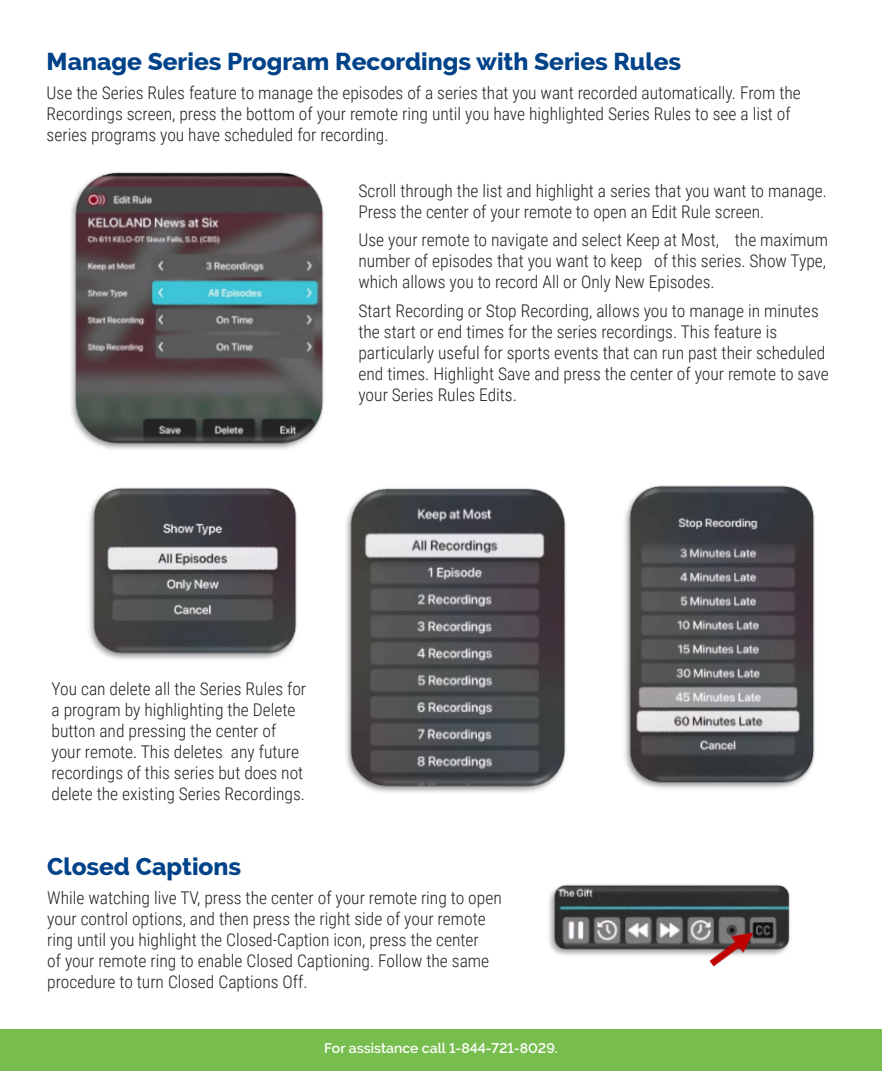
<style>
.page{position:relative;width:882px;height:1071px;background:#fff}
.page>*{position:absolute;margin:0;border:0;box-sizing:border-box;transform-origin:0 0}
.t1{font:800 24.5px "Raleway";color:#004389}
.t2{font:300 17.5px/21px "Roboto Condensed";color:#231f20}
.t3{font:600 14px "Raleway";color:#fff}
</style>
<div class="page">
<div style="left:0;top:1029px;width:882px;height:42px;background:#77be4e"></div>
<img style="left:71px;top:172px;width:253px;height:278px">
<img style="left:89px;top:487px;width:208px;height:173px">
<img style="left:346px;top:488px;width:220px;height:305px">
<img style="left:625px;top:485px;width:190px;height:304px">
<img style="left:549px;top:884px;width:241px;height:82px">
<p class="t1" style="left:47px;top:48px;width:636px">Manage Series Program Recordings with Series Rules</p>
<p class="t2" style="left:47px;top:82px;width:756px">Use the Series Rules feature to manage the episodes of a series that you want recorded automatically. From the<br>Recordings screen, press the bottom of your remote ring until you have highlighted Series Rules to see a list of series programs you have scheduled for recording.</p>
<p class="t2" style="left:358px;top:179px;width:470px">Scroll through the list and highlight a series that you want to manage.<br>Press the center of your remote to open an Edit Rule screen.</p>
<p class="t2" style="left:358px;top:229px;width:471px;text-align:justify">Use your remote to navigate and select Keep at Most, the maximum number of episodes that you want to keep of this series. Show Type, which allows you to record All or Only New Episodes.</p>
<p class="t2" style="left:358px;top:300px;width:472px">Start Recording or Stop Recording, allows you to manage in minutes the start or end times for the series recordings. This feature is particularly useful for sports events that can run past their scheduled end times. Highlight Save and press the center of your remote to save your Series Rules Edits.</p>
<p class="t2" style="left:52px;top:678px;width:256px">You can delete all the Series Rules for a program by highlighting the Delete button and pressing the center of your remote. This deletes any future recordings of this series but does not delete the existing Series Recordings.</p>
<p class="t1" style="left:47px;top:853px;width:195px">Closed Captions</p>
<p class="t2" style="left:47px;top:887px;width:456px">While watching live TV, press the center of your remote ring to open your control options, and then press the right side of your remote ring until you highlight the Closed-Caption icon, press the center<br>of your remote ring to enable Closed Captioning. Follow the same procedure to turn Closed Captions Off.</p>
<p class="t3" style="left:324px;top:1040px;width:235px">For assistance call 1-844-721-8029.</p>
</div>
